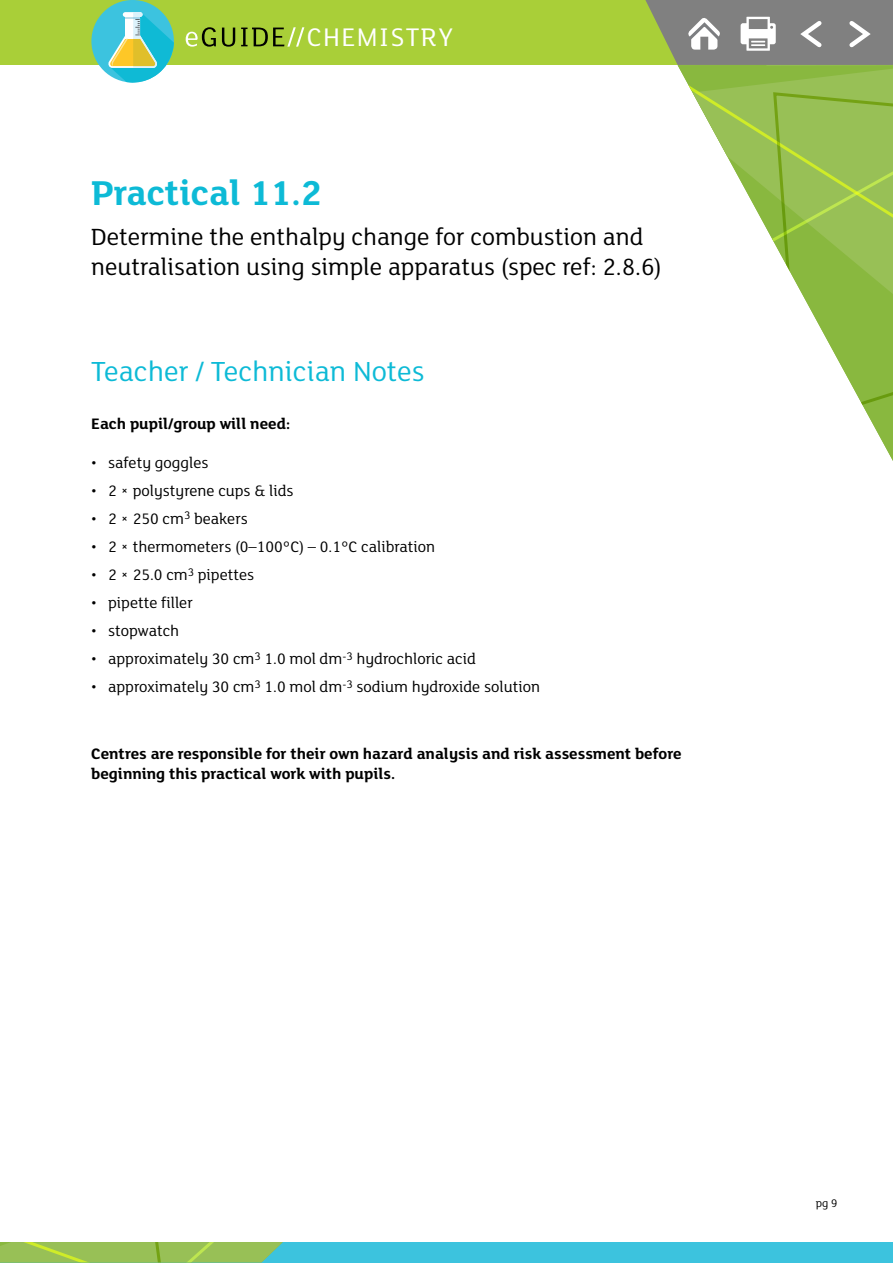
<style>
.page{position:relative;width:893px;height:1263px;background:#fff}
.page>*{position:absolute;margin:0;border:0;box-sizing:border-box;transform-origin:0 0}
.t1{font:700 37.5px "FS Lola";color:#0dbad6}
.t2{font:30px "FS Lola";color:#0dbad6}
.t3{font:27.75px "FS Lola";letter-spacing:.05em;color:#fff}
.t4{font:25.5px/30px "FS Lola";color:#000}
.t5{font:16.5px "FS Lola";color:#000}
.Body{font:700 16.5px/19.5px "FS Lola";color:#000}
.t6{font:12px "FS Lola";color:#000}
</style>
<div class="page">
<div style="left:0;top:0;width:893px;height:65px;background:#a9cf38"></div>
<svg style="left:186px;top:27px;width:30px;height:20px"></svg>
<svg style="left:222px;top:28px;width:13px;height:19px"></svg>
<svg style="left:241px;top:27px;width:63px;height:20px"></svg>
<div style="left:0;top:1242px;width:893px;height:21px;background:#3cc3de"></div>
<svg style="left:645px;top:0;width:248px;height:65px;background:#8f9286"></svg>
<svg style="left:678px;top:65px;width:215px;height:389px"></svg>
<svg style="left:771px;top:91px;width:122px;height:336px"></svg>
<svg style="left:0;top:1242px;width:283px;height:20px;background:#96c158"></svg>
<div style="left:91px;top:0;width:83px;height:82px;background:#3cc3df;border-radius:50%"></div>
<svg style="left:107px;top:12px;width:67px;height:70px"></svg>
<h3 class="t3" style="left:307px;top:19px;width:148px">CHEMISTRY</h3>
<h1 class="t1" style="left:91px;top:167px;width:232px">Practical 11.2</h1>
<h3 class="t4" style="left:91px;top:220px;width:572px">Determine the enthalpy change for combustion and neutralisation using simple apparatus (spec ref: 2.8.6)</h3>
<h3 class="t2" style="left:91px;top:351px;width:335px">Teacher / Technician Notes</h3>
<p class="Body" style="left:91px;top:413px;width:200px">Each pupil/group will need:</p>
<p class="t5" style="left:91px;top:452px;width:119px">• safety goggles</p>
<p class="t5" style="left:91px;top:480px;width:204px">• 2 × polystyrene cups &amp; lids</p>
<p class="t5" style="left:91px;top:508px;width:158px">• 2 × 250 cm<sup>3</sup> beakers</p>
<p class="t5" style="left:91px;top:536px;width:345px">• 2 × thermometers (0–100°C) – 0.1°C calibration</p>
<p class="t5" style="left:91px;top:564px;width:164px">• 2 × 25.0 cm<sup>3</sup> pipettes</p>
<p class="t5" style="left:91px;top:592px;width:103px">• pipette filler</p>
<p class="t5" style="left:91px;top:620px;width:90px">• stopwatch</p>
<p class="t5" style="left:91px;top:648px;width:386px">• approximately 30 cm<sup>3</sup> 1.0 mol dm<sup>-3</sup> hydrochloric acid</p>
<p class="t5" style="left:91px;top:676px;width:450px">• approximately 30 cm<sup>3</sup> 1.0 mol dm<sup>-3</sup> sodium hydroxide solution</p>
<p class="Body" style="left:91px;top:743px;width:592px">Centres are responsible for their own hazard analysis and risk assessment before beginning this practical work with pupils.</p>
<p class="t6" style="left:816px;top:1195px;width:23px">pg 9</p>
</div>
